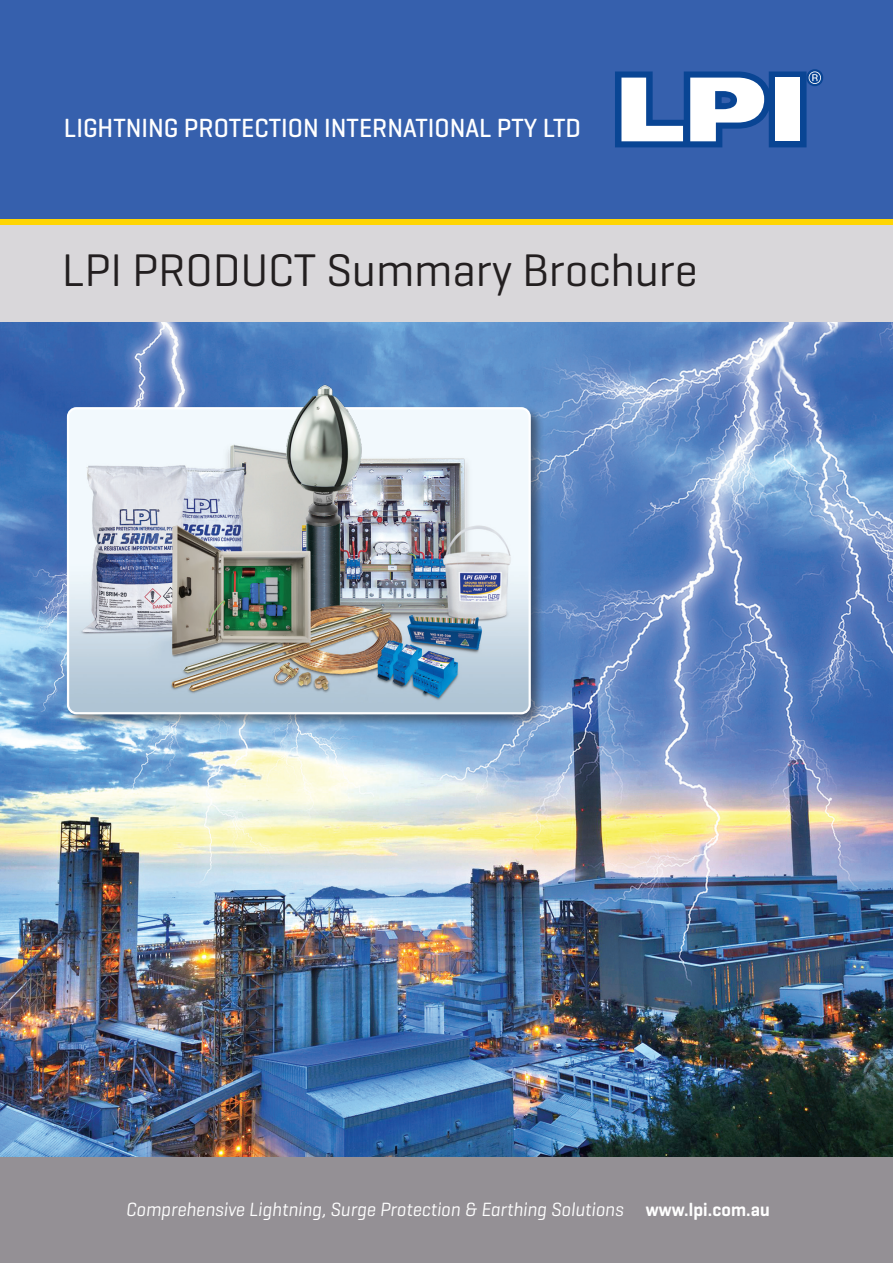
<style>
.page{position:relative;width:893px;height:1263px;background:#fff}
.page>*{position:absolute;margin:0;border:0;box-sizing:border-box;transform-origin:0 0}
.t1{font:46.5px "Geogrotesque";letter-spacing:-.005em;color:#231f20}
.t2{font:500 26.85px "Geogrotesque";color:#fff;scale:.95 1}
.t3{font:italic 19.5px "Geogrotesque";color:#fff;scale:.95 1}
.t4{font:600 18.9px "Geogrotesque";letter-spacing:.005em;color:#fff;scale:.95 1}
</style>
<div class="page">
<img style="left:0;top:322px;width:893px;height:835px">
<div style="left:0;top:0;width:893px;height:219px;background:#3660ad"></div>
<div style="left:0;top:224px;width:893px;height:98px;background:#d9d7da"></div>
<div style="left:0;top:1157px;width:893px;height:106px;background:#949095"></div>
<div style="left:0;top:219px;width:893px;height:5px;background:#fed503"></div>
<svg style="left:615px;top:69px;width:208px;height:78px"></svg>
<div style="left:65px;top:405px;width:480px;height:323px;background:#231f20;opacity:.5"></div>
<img style="left:68px;top:408px;width:462px;height:305px">
<div style="left:67px;top:407px;width:464px;height:307px;border:2px solid #fff;border-radius:9px"></div>
<img style="left:283px;top:380px;width:85px;height:140px">
<p class="t2" style="left:64px;top:111px;width:546px">LIGHTNING PROTECTION INTERNATIONAL PTY LTD</p>
<p class="t1" style="left:62px;top:241px;width:637px">LPI PRODUCT Summary Brochure</p>
<p class="t3" style="left:126px;top:1197px;width:525px">Comprehensive Lightning, Surge Protection &amp; Earthing Solutions</p>
<p class="t4" style="left:646px;top:1198px;width:132px">www.lpi.com.au</p>
</div>
